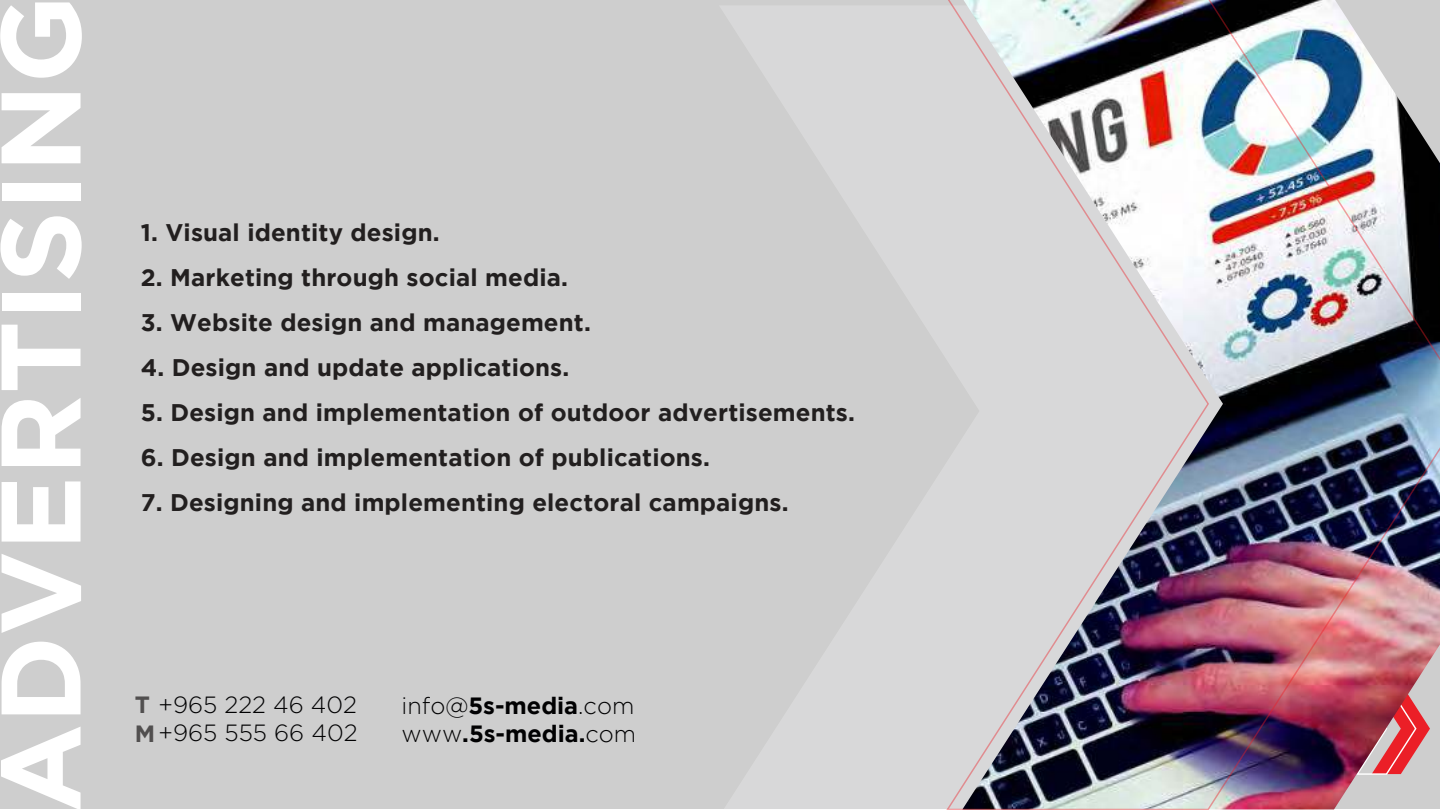
<style>
.page{position:relative;width:1440px;height:810px;background:#fff}
.page>*{position:absolute;margin:0;border:0;box-sizing:border-box;transform-origin:0 0}
.t1{font:700 112.8px "Gotham";color:#fff}
.t2{font:700 24px "Gotham";letter-spacing:.005em;color:#221f1f}
.t3{font:700 23.4px/27.5px "Gotham";color:#010102}
.t4{font:300 23.4px/28.2px "Gotham";color:#010102}
.s1{font-weight:700;color:#514f4f}
.s2{font-weight:300}
</style>
<div class="page">
<div style="left:0;top:0;width:1440px;height:809px;background:#cecece"></div>
<svg style="left:720px;top:6px;width:226px;height:803px"></svg>
<img style="left:946px;top:0;width:494px;height:810px">
<h1 class="t1" style="left:-3px;top:813px;width:819px;rotate:-90deg">ADVERTISING</h1>
<p class="t2" style="left:141px;top:223px;width:300px">1. Visual identity design.</p>
<p class="t2" style="left:141px;top:268px;width:429px">2. Marketing through social media.</p>
<p class="t2" style="left:141px;top:313px;width:452px">3. Website design and management.</p>
<p class="t2" style="left:141px;top:358px;width:430px">4. Design and update applications.</p>
<p class="t2" style="left:141px;top:403px;width:716px">5. Design and implementation of outdoor advertisements.</p>
<p class="t2" style="left:141px;top:448px;width:571px">6. Design and implementation of publications.</p>
<p class="t2" style="left:141px;top:493px;width:649px">7. Designing and implementing electoral campaigns.</p>
<p class="t4" style="left:135px;top:692px;width:224px"><span class="s1">T</span> +965 222 46 402<br><span class="s1">M</span>+965 555 66 402</p>
<p class="t3" style="left:402px;top:694px;width:236px"><span class="s2">info@</span>5s-media<span class="s2">.com www</span>.5s-media.<span class="s2">com</span></p>
</div>
